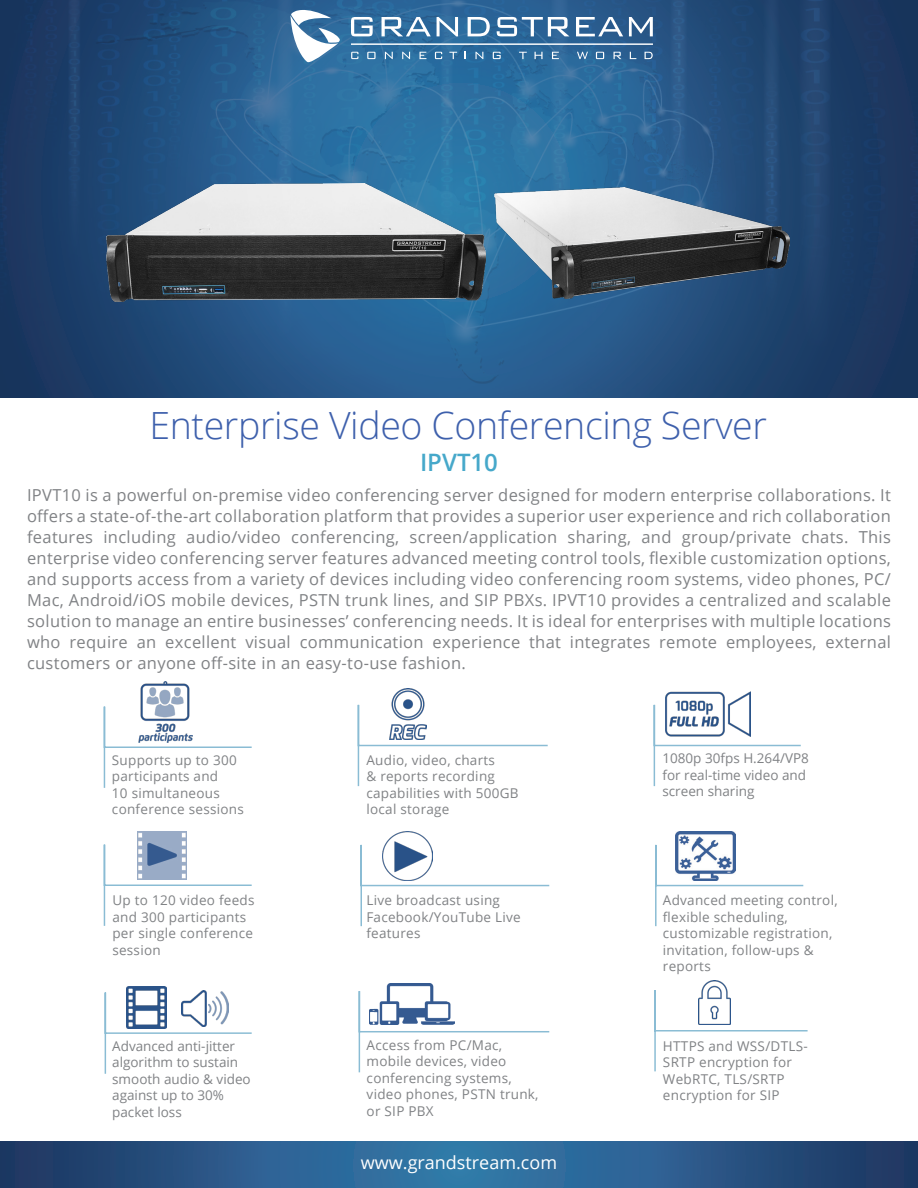
<style>
.page{position:relative;width:918px;height:1188px;background:#fff}
.page>*{position:absolute;margin:0;border:0;box-sizing:border-box;transform-origin:0 0}
.t1{font:300 37.5px "Open Sans";letter-spacing:-.01em;color:#3e60ac}
.t2{font:600 24px "Open Sans";color:#46a8ca}
.t3{font:18px "Open Sans";color:#fff}
.t4{font:16.5px/21px "Open Sans";letter-spacing:.02em;color:#808285;text-align:justify}
.t5{font:13.5px/16.5px "Open Sans";letter-spacing:.02em;color:#808285}
.t6{font:13.5px/16.5px "Open Sans";color:#808285}
</style>
<div class="page">
<img style="left:0;top:0;width:918px;height:397px">
<img style="left:494px;top:188px;width:295px;height:110px">
<img style="left:107px;top:184px;width:379px;height:117px">
<svg style="left:291px;top:10px;width:49px;height:52px"></svg>
<svg style="left:351px;top:17px;width:22px;height:19px"></svg>
<svg style="left:382px;top:17px;width:49px;height:19px"></svg>
<svg style="left:437px;top:17px;width:21px;height:19px"></svg>
<svg style="left:468px;top:17px;width:22px;height:19px"></svg>
<svg style="left:497px;top:17px;width:72px;height:19px"></svg>
<svg style="left:576px;top:17px;width:47px;height:19px"></svg>
<svg style="left:629px;top:17px;width:24px;height:19px"></svg>
<svg style="left:351px;top:52px;width:7px;height:7px"></svg>
<svg style="left:367px;top:52px;width:9px;height:7px"></svg>
<svg style="left:385px;top:52px;width:8px;height:7px"></svg>
<svg style="left:402px;top:52px;width:8px;height:7px"></svg>
<svg style="left:420px;top:52px;width:6px;height:7px"></svg>
<svg style="left:435px;top:52px;width:7px;height:7px"></svg>
<svg style="left:449px;top:52px;width:8px;height:7px"></svg>
<svg style="left:476px;top:52px;width:7px;height:7px"></svg>
<svg style="left:493px;top:52px;width:8px;height:7px"></svg>
<svg style="left:519px;top:52px;width:8px;height:7px"></svg>
<svg style="left:535px;top:52px;width:8px;height:7px"></svg>
<svg style="left:552px;top:52px;width:7px;height:7px"></svg>
<svg style="left:645px;top:52px;width:8px;height:7px"></svg>
<svg style="left:596px;top:52px;width:8px;height:7px"></svg>
<svg style="left:614px;top:52px;width:7px;height:7px"></svg>
<svg style="left:630px;top:52px;width:6px;height:7px"></svg>
<svg style="left:577px;top:52px;width:11px;height:7px"></svg>
<hr style="left:351px;top:44px;width:302px;height:1px;background:#fff">
<img style="left:137px;top:831px;width:50px;height:12px">
<img style="left:127px;top:987px;width:39px;height:4px">
<img style="left:391px;top:689px;width:34px;height:14px">
<img style="left:386px;top:984px;width:48px;height:6px">
<img style="left:140px;top:681px;width:50px;height:24px">
<img style="left:665px;top:692px;width:85px;height:11px">
<img style="left:386px;top:831px;width:44px;height:12px">
<img style="left:675px;top:831px;width:60px;height:12px">
<svg style="left:0;top:1142px;width:918px;height:46px;background:#295988"></svg>
<svg style="left:103px;top:705px;width:149px;height:83px"></svg>
<svg style="left:104px;top:991px;width:148px;height:83px"></svg>
<svg style="left:357px;top:703px;width:191px;height:84px"></svg>
<svg style="left:653px;top:703px;width:148px;height:84px"></svg>
<svg style="left:103px;top:843px;width:149px;height:83px"></svg>
<svg style="left:360px;top:843px;width:190px;height:84px"></svg>
<svg style="left:655px;top:843px;width:149px;height:84px"></svg>
<svg style="left:358px;top:990px;width:192px;height:83px"></svg>
<img style="left:702px;top:980px;width:25px;height:9px">
<svg style="left:654px;top:989px;width:154px;height:83px"></svg>
<img style="left:181px;top:991px;width:48px;height:35px">
<p class="t1" style="left:149px;top:400px;width:619px">Enterprise Video Conferencing Server</p>
<p class="t2" style="left:420px;top:446px;width:79px">IPVT10</p>
<p class="t4" style="left:27px;top:484px;width:866px">IPVT10 is a powerful on-premise video conferencing server designed for modern enterprise collaborations. It offers a state-of-the-art collaboration platform that provides a superior user experience and rich collaboration features including audio/video conferencing, screen/application sharing, and group/private chats. This enterprise video conferencing server features advanced meeting control tools, flexible customization options, and supports access from a variety of devices including video conferencing room systems, video phones, PC/ Mac, Android/iOS mobile devices, PSTN trunk lines, and SIP PBXs. IPVT10 provides a centralized and scalable solution to manage an entire businesses’ conferencing needs. It is ideal for enterprises with multiple locations who require an excellent visual communication experience that integrates remote employees, external customers or anyone off-site in an easy-to-use fashion.</p>
<p class="t5" style="left:112px;top:751px;width:133px">Supports up to 300 participants and<br>10 simultaneous conference sessions</p>
<p class="t5" style="left:366px;top:751px;width:154px">Audio, video, charts<br>&amp; reports recording capabilities with 500GB local storage</p>
<p class="t6" style="left:662px;top:750px;width:148px">1080p 30fps H.264/VP8 for real-time video and screen sharing</p>
<p class="t5" style="left:112px;top:892px;width:144px">Up to 120 video feeds and 300 participants per single conference session</p>
<p class="t5" style="left:366px;top:892px;width:156px">Live broadcast using<br>Facebook/YouTube Live features</p>
<p class="t5" style="left:663px;top:892px;width:176px">Advanced meeting control, flexible scheduling, customizable registration, invitation, follow-ups &amp; reports</p>
<p class="t6" style="left:112px;top:1037px;width:140px">Advanced anti-jitter algorithm to sustain smooth audio &amp; video against up to 30% packet loss</p>
<p class="t5" style="left:367px;top:1036px;width:173px">Access from PC/Mac, mobile devices, video conferencing systems, video phones, PSTN trunk, or SIP PBX</p>
<p class="t3" style="left:361px;top:1151px;width:198px">www.grandstream.com</p>
<p class="t5" style="left:663px;top:1037px;width:146px">HTTPS and WSS/DTLS-<br>SRTP encryption for<br>WebRTC, TLS/SRTP encryption for SIP</p>
</div>
